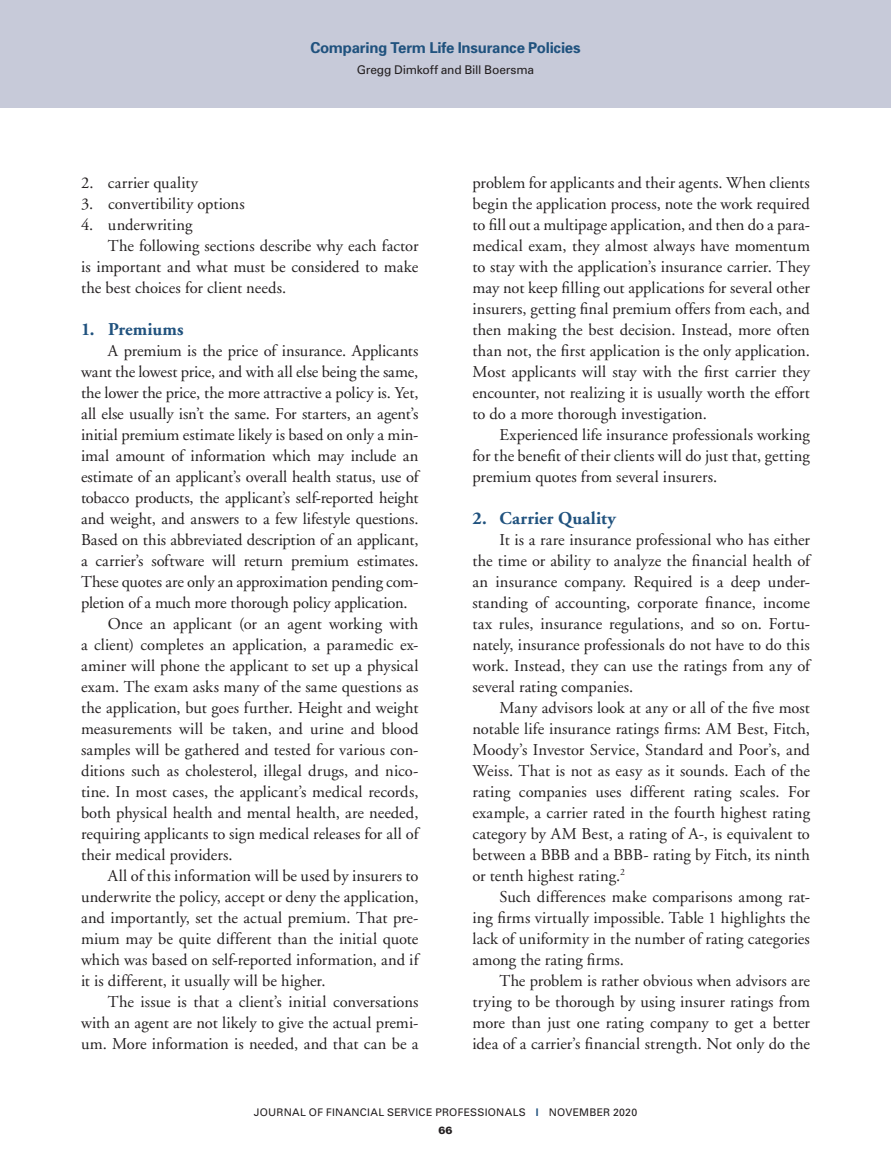
<style>
.page{position:relative;width:891px;height:1175px;background:#fff}
.page>*{position:absolute;margin:0;border:0;box-sizing:border-box;transform-origin:0 0}
.Subhead_2{font:700 18px "Adobe Garamond";letter-spacing:.01em;color:#20527e}
.Text{font:16.5px/21px "Adobe Garamond";letter-spacing:.005em;color:#231f20;text-align:justify}
.t1{font:700 15px "Univers";letter-spacing:-.015em;color:#20527e}
.t2{font:12px "Univers";letter-spacing:-.015em;color:#231f20}
.t3{font:10.5px/18px "Univers";letter-spacing:.025em;color:#231f20;text-align:center}
.s1{color:#20527e}
.s2{font-weight:900}
</style>
<div class="page">
<div style="left:0;top:0;width:891px;height:108px;background:#c7cad9"></div>
<p class="t1" style="left:310px;top:38px;width:272px">Comparing Term Life Insurance Policies</p>
<p class="t2" style="left:357px;top:62px;width:179px">Gregg Dimkoff and Bill Boersma</p>
<p class="Text" style="left:81px;top:172px;width:119px">2. carrier quality</p>
<p class="Text" style="left:81px;top:193px;width:165px">3. convertibility options</p>
<p class="Text" style="left:81px;top:214px;width:113px">4. underwriting</p>
<p class="Text" style="left:81px;top:235px;width:339px;text-indent:27px">The following sections describe why each factor is important and what must be considered to make the best choices for client needs.</p>
<p class="Subhead_2" style="left:81px;top:319px;width:104px">1. Premiums</p>
<p class="Text" style="left:81px;top:340px;width:339px;text-indent:27px">A premium is the price of insurance. Applicants want the lowest price, and with all else being the same, the lower the price, the more attractive a policy is. Yet, all else usually isn’t the same. For starters, an agent’s initial premium estimate likely is based on only a min&shy;imal amount of information which may include an estimate of an applicant’s overall health status, use of tobacco products, the applicant’s self-reported height and weight, and answers to a few lifestyle questions.<br>Based on this abbreviated description of an applicant, a carrier’s software will return premium estimates.<br>These quotes are only an approximation pending com&shy;pletion of a much more thorough policy application.</p>
<p class="Text" style="left:81px;top:613px;width:339px;text-indent:27px">Once an applicant (or an agent working with a client) completes an application, a paramedic ex&shy;aminer will phone the applicant to set up a physical exam. The exam asks many of the same questions as the application, but goes further. Height and weight measurements will be taken, and urine and blood samples will be gathered and tested for various con&shy;ditions such as cholesterol, illegal drugs, and nico&shy;tine. In most cases, the applicant’s medical records, both physical health and mental health, are needed, requiring applicants to sign medical releases for all of their medical providers.</p>
<p class="Text" style="left:81px;top:865px;width:339px;text-indent:27px">All of this information will be used by insurers to underwrite the policy, accept or deny the application, and importantly, set the actual premium. That pre&shy;mium may be quite different than the initial quote which was based on self-reported information, and if it is different, it usually will be higher.</p>
<p class="Text" style="left:81px;top:991px;width:339px;text-indent:27px">The issue is that a client’s initial conversations with an agent are not likely to give the actual premi&shy;um. More information is needed, and that can be a</p>
<p class="Text" style="left:472px;top:172px;width:339px">problem for applicants and their agents. When clients begin the application process, note the work required to fill out a multipage application, and then do a para&shy;medical exam, they almost always have momentum to stay with the application’s insurance carrier. They may not keep filling out applications for several other insurers, getting final premium offers from each, and then making the best decision. Instead, more often than not, the first application is the only application.<br>Most applicants will stay with the first carrier they encounter, not realizing it is usually worth the effort to do a more thorough investigation.</p>
<p class="Text" style="left:472px;top:424px;width:339px;text-indent:27px">Experienced life insurance professionals working for the benefit of their clients will do just that, getting premium quotes from several insurers.</p>
<p class="Subhead_2" style="left:472px;top:508px;width:145px">2. Carrier Quality</p>
<p class="Text" style="left:472px;top:529px;width:339px;text-indent:27px">It is a rare insurance professional who has either the time or ability to analyze the financial health of an insurance company. Required is a deep under&shy;standing of accounting, corporate finance, income tax rules, insurance regulations, and so on. Fortu&shy;nately, insurance professionals do not have to do this work. Instead, they can use the ratings from any of several rating companies.</p>
<p class="Text" style="left:472px;top:697px;width:339px;text-indent:27px">Many advisors look at any or all of the five most notable life insurance ratings firms: AM Best, Fitch, Moody’s Investor Service, Standard and Poor’s, and Weiss. That is not as easy as it sounds. Each of the rating companies uses different rating scales. For example, a carrier rated in the fourth highest rating category by AM Best, a rating of A-, is equivalent to between a BBB and a BBB- rating by Fitch, its ninth or tenth highest rating.<sup>2</sup></p>
<p class="Text" style="left:472px;top:886px;width:339px;text-indent:27px">Such differences make comparisons among rat&shy;ing firms virtually impossible. Table 1 highlights the lack of uniformity in the number of rating categories among the rating firms.</p>
<p class="Text" style="left:472px;top:970px;width:339px;text-indent:27px">The problem is rather obvious when advisors are trying to be thorough by using insurer ratings from more than just one rating company to get a better idea of a carrier’s financial strength. Not only do the</p>
<p class="t3" style="left:254px;top:1103px;width:385px">JOURNAL OF FINANCIAL SERVICE PROFESSIONALS <span class="s1">|</span> NOVEMBER 2020<br><span class="s2">66</span></p>
</div>
